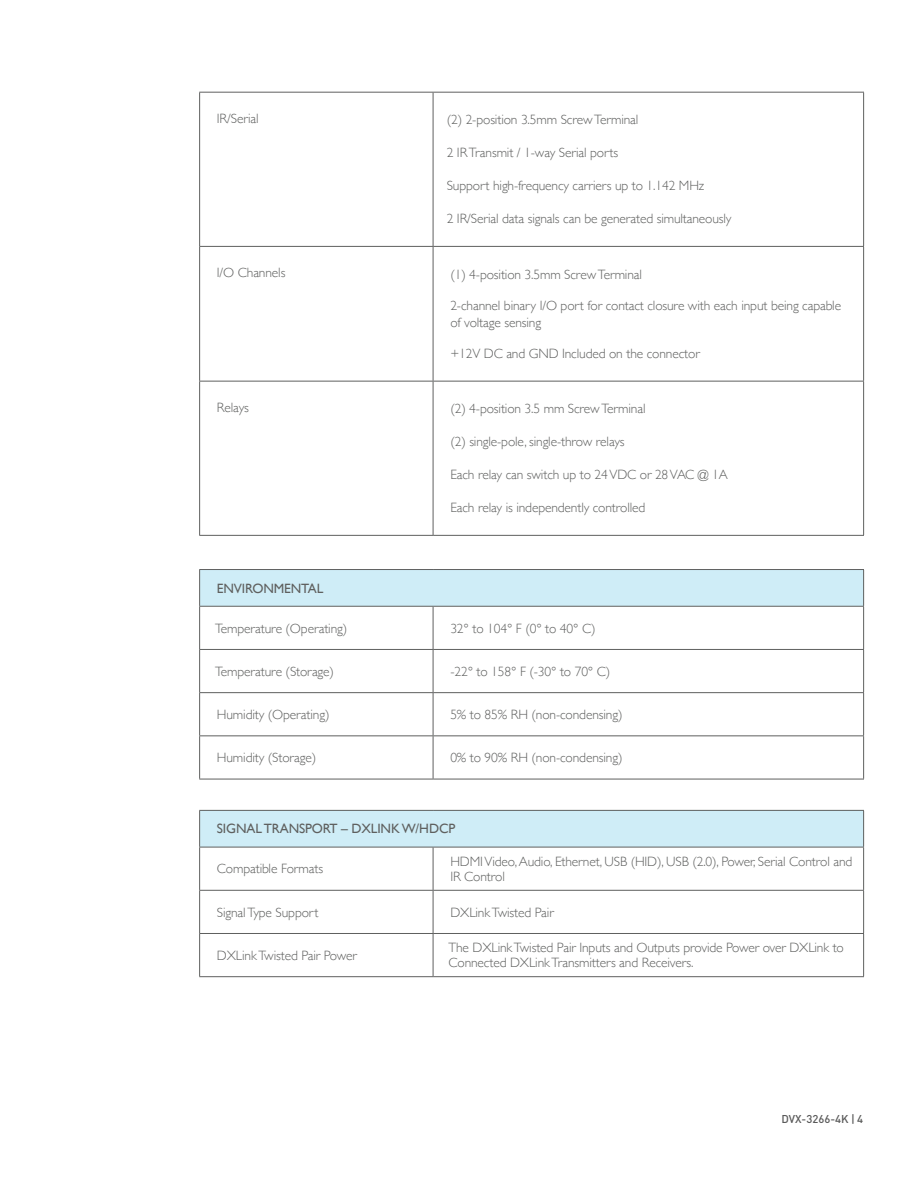
<style>
.page{position:relative;width:918px;height:1188px;background:#fff}
.page>*{position:absolute;margin:0;border:0;box-sizing:border-box;transform-origin:0 0}
.TC-Table_Copy{font:300 13.5px/15px "Gill Sans";letter-spacing:-.01em;color:#5f605f}
.TC-Table_Copy-2{font:13.5px "Gill Sans";letter-spacing:-.01em;color:#5f605f}
.t1{font:500 11.25px "DIN";color:#5a5a5a}
.s1{color:#595a59}
</style>
<div class="page">
<hr style="left:863px;top:93px;width:1px;height:153px;background:#5f605f">
<hr style="left:863px;top:247px;width:1px;height:134px;background:#5f605f">
<hr style="left:863px;top:382px;width:1px;height:153px;background:#5f605f">
<hr style="left:199px;top:93px;width:1px;height:153px;background:#5f605f">
<hr style="left:433px;top:93px;width:1px;height:153px;background:#5f605f">
<hr style="left:199px;top:247px;width:1px;height:134px;background:#5f605f">
<hr style="left:433px;top:247px;width:1px;height:134px;background:#5f605f">
<hr style="left:199px;top:382px;width:1px;height:153px;background:#5f605f">
<hr style="left:433px;top:382px;width:1px;height:153px;background:#5f605f">
<hr style="left:199px;top:92px;width:234px;height:1px;background:#5f605f">
<hr style="left:199px;top:246px;width:234px;height:1px;background:#5f605f">
<hr style="left:199px;top:381px;width:234px;height:1px;background:#5f605f">
<hr style="left:199px;top:535px;width:234px;height:1px;background:#5f605f">
<hr style="left:433px;top:92px;width:431px;height:1px;background:#5f605f">
<hr style="left:433px;top:246px;width:431px;height:1px;background:#5f605f">
<hr style="left:433px;top:381px;width:431px;height:1px;background:#5f605f">
<hr style="left:433px;top:535px;width:431px;height:1px;background:#5f605f">
<div style="left:200px;top:570px;width:664px;height:36px;background:#cfedf7"></div>
<hr style="left:199px;top:569px;width:234px;height:1px;background:#5f605f">
<hr style="left:199px;top:570px;width:1px;height:36px;background:#5f605f">
<hr style="left:433px;top:569px;width:431px;height:1px;background:#5f605f">
<hr style="left:863px;top:570px;width:1px;height:36px;background:#5f605f">
<hr style="left:199px;top:606px;width:234px;height:1px;background:#5f605f">
<hr style="left:433px;top:606px;width:431px;height:1px;background:#5f605f">
<hr style="left:863px;top:607px;width:1px;height:42px;background:#5f605f">
<hr style="left:863px;top:650px;width:1px;height:42px;background:#5f605f">
<hr style="left:863px;top:693px;width:1px;height:42px;background:#5f605f">
<hr style="left:863px;top:736px;width:1px;height:43px;background:#5f605f">
<hr style="left:199px;top:607px;width:1px;height:42px;background:#5f605f">
<hr style="left:433px;top:607px;width:1px;height:42px;background:#5f605f">
<hr style="left:199px;top:650px;width:1px;height:42px;background:#5f605f">
<hr style="left:433px;top:650px;width:1px;height:42px;background:#5f605f">
<hr style="left:199px;top:693px;width:1px;height:42px;background:#5f605f">
<hr style="left:433px;top:693px;width:1px;height:42px;background:#5f605f">
<hr style="left:199px;top:736px;width:1px;height:43px;background:#5f605f">
<hr style="left:433px;top:736px;width:1px;height:43px;background:#5f605f">
<hr style="left:199px;top:649px;width:234px;height:1px;background:#5f605f">
<hr style="left:199px;top:692px;width:234px;height:1px;background:#5f605f">
<hr style="left:199px;top:735px;width:234px;height:1px;background:#5f605f">
<hr style="left:199px;top:779px;width:234px;height:1px;background:#5f605f">
<hr style="left:433px;top:649px;width:431px;height:1px;background:#5f605f">
<hr style="left:433px;top:692px;width:431px;height:1px;background:#5f605f">
<hr style="left:433px;top:735px;width:431px;height:1px;background:#5f605f">
<hr style="left:433px;top:779px;width:431px;height:1px;background:#5f605f">
<div style="left:200px;top:810px;width:664px;height:37px;background:#cfedf7"></div>
<hr style="left:199px;top:810px;width:234px;height:1px;background:#5f605f">
<hr style="left:199px;top:811px;width:1px;height:36px;background:#5f605f">
<hr style="left:433px;top:810px;width:431px;height:1px;background:#5f605f">
<hr style="left:863px;top:811px;width:1px;height:36px;background:#5f605f">
<hr style="left:199px;top:847px;width:234px;height:1px;background:#5f605f">
<hr style="left:433px;top:847px;width:431px;height:1px;background:#5f605f">
<hr style="left:863px;top:847px;width:1px;height:43px;background:#5f605f">
<hr style="left:863px;top:891px;width:1px;height:42px;background:#5f605f">
<hr style="left:863px;top:934px;width:1px;height:42px;background:#5f605f">
<hr style="left:199px;top:847px;width:1px;height:43px;background:#5f605f">
<hr style="left:433px;top:847px;width:1px;height:43px;background:#5f605f">
<hr style="left:199px;top:891px;width:1px;height:42px;background:#5f605f">
<hr style="left:433px;top:891px;width:1px;height:42px;background:#5f605f">
<hr style="left:199px;top:934px;width:1px;height:42px;background:#5f605f">
<hr style="left:433px;top:934px;width:1px;height:42px;background:#5f605f">
<hr style="left:199px;top:890px;width:234px;height:1px;background:#5f605f">
<hr style="left:199px;top:933px;width:234px;height:1px;background:#5f605f">
<hr style="left:199px;top:976px;width:234px;height:1px;background:#5f605f">
<hr style="left:433px;top:890px;width:431px;height:1px;background:#5f605f">
<hr style="left:433px;top:933px;width:431px;height:1px;background:#5f605f">
<hr style="left:433px;top:976px;width:431px;height:1px;background:#5f605f">
<p class="TC-Table_Copy" style="left:217px;top:110px;width:43px">IR/Serial</p>
<p class="TC-Table_Copy" style="left:447px;top:112px;width:193px">(2) 2-position 3.5mm Screw Terminal</p>
<p class="TC-Table_Copy" style="left:447px;top:145px;width:173px">2 IR Transmit / 1-way Serial ports</p>
<p class="TC-Table_Copy" style="left:447px;top:178px;width:259px">Support high-frequency carriers up to 1.142 MHz</p>
<p class="TC-Table_Copy" style="left:447px;top:211px;width:286px">2 IR/Serial data signals can be generated simultaneously</p>
<p class="TC-Table_Copy" style="left:217px;top:265px;width:70px">I/O Channels</p>
<p class="TC-Table_Copy" style="left:450px;top:266px;width:193px">(1) 4-position 3.5mm Screw Terminal</p>
<p class="TC-Table_Copy" style="left:450px;top:297px;width:392px;line-height:16.5px">2-channel binary I/O port for contact closure with each input being capable of voltage sensing</p>
<p class="TC-Table_Copy" style="left:450px;top:346px;width:251px">+12V DC and GND Included on the connector</p>
<p class="TC-Table_Copy" style="left:217px;top:399px;width:34px">Relays</p>
<p class="TC-Table_Copy" style="left:450px;top:401px;width:197px">(2) 4-position 3.5 mm Screw Terminal</p>
<p class="TC-Table_Copy" style="left:450px;top:434px;width:176px">(2) single-pole, single-throw relays</p>
<p class="TC-Table_Copy" style="left:450px;top:467px;width:279px">Each relay can switch up to 24 VDC or 28 VAC @ 1A</p>
<p class="TC-Table_Copy" style="left:450px;top:500px;width:197px">Each relay is independently controlled</p>
<p class="TC-Table_Copy-2" style="left:217px;top:580px;width:108px">ENVIRONMENTAL</p>
<p class="TC-Table_Copy" style="left:215px;top:620px;width:134px">Temperature (Operating)</p>
<p class="TC-Table_Copy" style="left:450px;top:620px;width:147px">32° to 104° F (0° to 40° C)</p>
<p class="TC-Table_Copy" style="left:215px;top:663px;width:121px">Temperature (Storage)</p>
<p class="TC-Table_Copy" style="left:450px;top:663px;width:161px">-22° to 158° F (-30° to 70° C)</p>
<p class="TC-Table_Copy" style="left:217px;top:706px;width:114px">Humidity (Operating)</p>
<p class="TC-Table_Copy" style="left:450px;top:706px;width:174px">5% to 85% RH (non-condensing)</p>
<p class="TC-Table_Copy" style="left:217px;top:750px;width:101px">Humidity (Storage)</p>
<p class="TC-Table_Copy" style="left:450px;top:750px;width:174px">0% to 90% RH (non-condensing)</p>
<p class="TC-Table_Copy-2" style="left:217px;top:821px;width:240px">SIGNAL TRANSPORT – DXLINK W/HDCP</p>
<p class="TC-Table_Copy" style="left:217px;top:861px;width:108px">Compatible Formats</p>
<p class="TC-Table_Copy" style="left:450px;top:853px;width:404px">HDMI Video, Audio, Ethernet, USB (HID), USB (2.0), Power, Serial Control and<br>IR Control</p>
<p class="TC-Table_Copy" style="left:217px;top:904px;width:103px">Signal Type Support</p>
<p class="TC-Table_Copy" style="left:450px;top:904px;width:105px">DXLink Twisted Pair</p>
<p class="TC-Table_Copy" style="left:217px;top:947px;width:142px">DXLink Twisted Pair Power</p>
<p class="TC-Table_Copy" style="left:448px;top:940px;width:397px">The DXLink Twisted Pair Inputs and Outputs provide Power over DXLink to<br>Connected DXLink Transmitters and Receivers.</p>
<p class="t1" style="left:781px;top:1112px;width:83px">DVX-3266-4K | <span class="s1">4</span></p>
</div>
